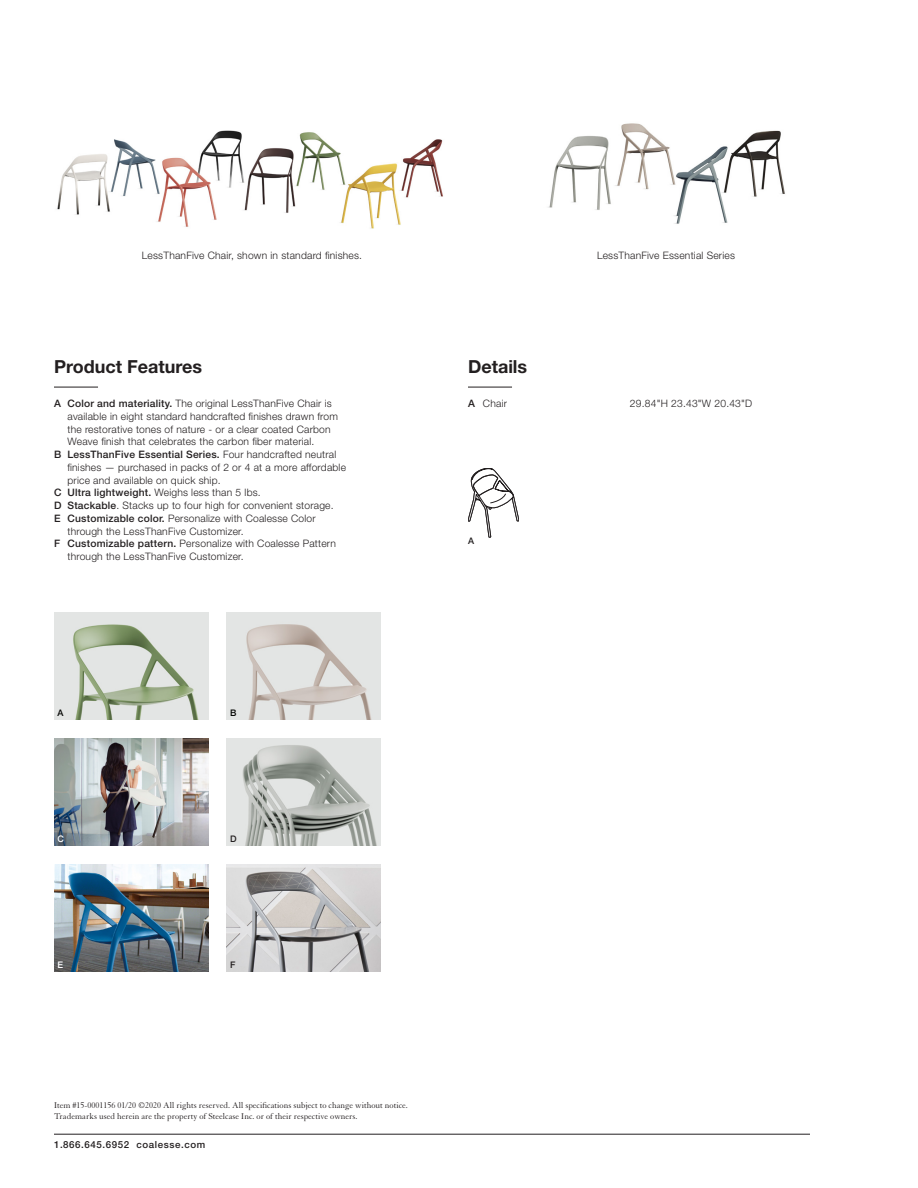
<style>
.page{position:relative;width:918px;height:1188px;background:#fff}
.page>*{position:absolute;margin:0;border:0;box-sizing:border-box;transform-origin:0 0}
.Specs_head{font:700 18px "Helvetica Neue LT Std";color:#231f20}
.Specs_subhead{font:300 10.2px/12.8px "Helvetica Neue LT Pro";letter-spacing:.02em;color:#231f20}
.t1{font:500 9.75px "Helvetica Neue LT Pro";letter-spacing:.06em;color:#231f20}
.Type{font:9px/10.8px "Granjon LT Std";color:#231f20}
.Key_wide{font:500 9px "Helvetica Neue";color:#231f20}
.Key_wide-2{font:500 9px "Helvetica Neue";color:#040503}
.Key_wide-3{font:500 9px "Helvetica Neue";color:#fff}
.s1{font-weight:500}
</style>
<div class="page">
<hr style="left:54px;top:1134px;width:756px;height:1px;background:#231f20">
<img style="left:227px;top:864px;width:154px;height:108px">
<img style="left:227px;top:612px;width:154px;height:108px">
<img style="left:54px;top:612px;width:154px;height:108px">
<img style="left:54px;top:864px;width:154px;height:108px">
<img style="left:227px;top:738px;width:154px;height:108px">
<hr style="left:468px;top:387px;width:44px;height:1px;background:#231f20">
<img style="left:54px;top:738px;width:154px;height:108px">
<img style="left:57px;top:130px;width:386px;height:99px">
<img style="left:548px;top:123px;width:237px;height:101px">
<svg style="left:468px;top:468px;width:51px;height:69px"></svg>
<hr style="left:54px;top:387px;width:44px;height:1px;background:#231f20">
<p class="Specs_subhead" style="left:142px;top:249px;width:222px">LessThanFive Chair, shown in standard finishes.</p>
<p class="Specs_subhead" style="left:597px;top:249px;width:139px">LessThanFive Essential Series</p>
<p class="Specs_head" style="left:54px;top:355px;width:150px">Product Features</p>
<p class="Specs_subhead" style="left:68px;top:397px;width:272px;text-indent:-14px"><span class="s1">A Color and materiality.</span> The original LessThanFive Chair is available in eight standard handcrafted finishes drawn from the restorative tones of nature - or a clear coated Carbon Weave finish that celebrates the carbon fiber material.</p>
<p class="Specs_subhead" style="left:68px;top:448px;width:280px;text-indent:-14px"><span class="s1">B LessThanFive Essential Series.</span> Four handcrafted neutral finishes — purchased in packs of 2 or 4 at a more affordable price and available on quick ship.</p>
<p class="Specs_subhead" style="left:54px;top:486px;width:208px"><span class="s1">C Ultra lightweight.</span> Weighs less than 5 lbs.</p>
<p class="Specs_subhead" style="left:54px;top:499px;width:281px"><span class="s1">D Stackable</span>. Stacks up to four high for convenient storage.</p>
<p class="Specs_subhead" style="left:68px;top:512px;width:250px;text-indent:-14px"><span class="s1">E Customizable color.</span> Personalize with Coalesse Color through the LessThanFive Customizer.</p>
<p class="Specs_subhead" style="left:68px;top:537px;width:270px;text-indent:-14px"><span class="s1">F Customizable pattern.</span> Personalize with Coalesse Pattern through the LessThanFive Customizer.</p>
<p class="Key_wide-2" style="left:58px;top:706px;width:8px">A</p>
<p class="Key_wide-2" style="left:230px;top:706px;width:8px">B</p>
<p class="Key_wide-3" style="left:58px;top:832px;width:8px">C</p>
<p class="Key_wide" style="left:230px;top:832px;width:8px">D</p>
<p class="Key_wide-3" style="left:58px;top:958px;width:7px">E</p>
<p class="Key_wide" style="left:230px;top:958px;width:7px">F</p>
<p class="Type" style="left:54px;top:1100px;width:355px">Item #15-0001156 01/20 ©2020 All rights reserved. All specifications subject to change without notice.<br>Trademarks used herein are the property of Steelcase Inc. or of their respective owners.</p>
<p class="t1" style="left:54px;top:1138px;width:153px">1.866.645.6952 coalesse.com</p>
<p class="Specs_head" style="left:468px;top:355px;width:61px">Details</p>
<p class="Specs_subhead" style="left:468px;top:397px;width:41px"><span class="s1">A</span> Chair</p>
<p class="Specs_subhead" style="left:630px;top:397px;width:124px">29.84"H 23.43"W 20.43"D</p>
<p class="Key_wide" style="left:468px;top:533px;width:8px">A</p>
</div>
